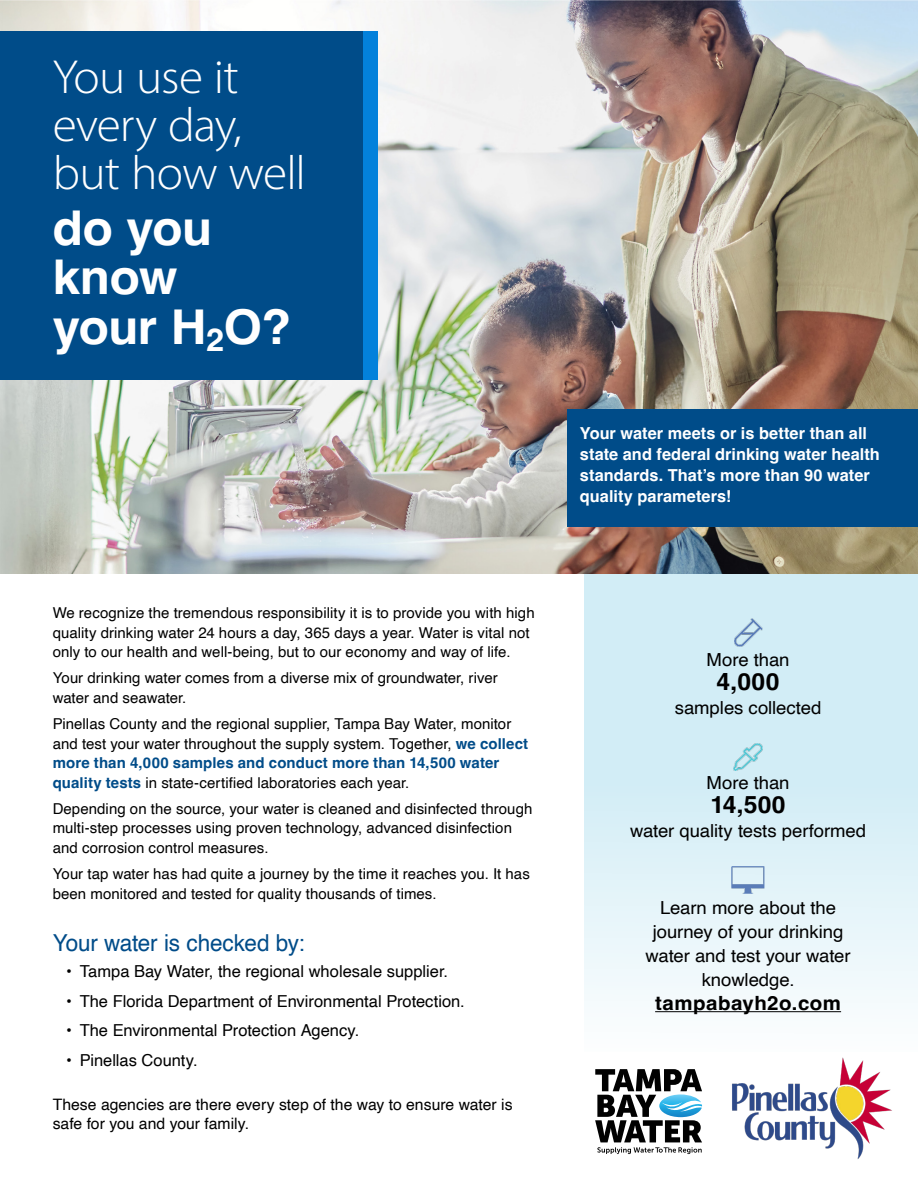
<style>
.page{position:relative;width:918px;height:1188px;background:#fff}
.page>*{position:absolute;margin:0;border:0;box-sizing:border-box;transform-origin:0 0}
.t1{font:300 48px/48px "Myriad Pro";letter-spacing:-.02em;color:#fff}
.t2{font:700 48px/49.5px "Helvetica";letter-spacing:-.01em;color:#fff}
.t3{font:700 24px "Helvetica";letter-spacing:.02em;color:#000}
.t4{font:23.4px "Helvetica";letter-spacing:-.01em;color:#004c89;scale:.96 1}
.t5{font:700 19.5px "Helvetica";letter-spacing:.025em;color:#000;scale:1.05 1}
.t6{font:18px/24px "Helvetica";letter-spacing:-.005em;color:#000;text-align:center}
.t7{font:16.5px "Helvetica";color:#000}
.t8{font:700 16.5px/21px "Helvetica";letter-spacing:.005em;color:#fff}
.t9{font:15.75px/19.5px "Helvetica";color:#000}
.t10{font:15px/19.5px "Helvetica";letter-spacing:.005em;color:#000}
.s1{font-weight:700;color:#004c89}
</style>
<div class="page">
<img style="left:0;top:0;width:918px;height:573px">
<div style="left:584px;top:575px;width:334px;height:477px;background:linear-gradient(to bottom,#c8e9f4,#f4fafc)"></div>
<img style="left:732px;top:867px;width:33px;height:27px">
<img style="left:734px;top:744px;width:28px;height:27px">
<img style="left:734px;top:619px;width:28px;height:27px">
<svg style="left:595px;top:1069px;width:107px;height:85px"></svg>
<div style="left:0;top:31px;width:365px;height:349px;background:#004c89"></div>
<div style="left:364px;top:31px;width:14px;height:349px;background:#0381db"></div>
<div style="left:567px;top:409px;width:351px;height:118px;background:#004c89"></div>
<img style="left:732px;top:1057px;width:160px;height:102px">
<hr style="left:655px;top:1011px;width:186px;height:1px;background:#000">
<h2 class="t1" style="left:53px;top:52px;width:255px">You use it every day, but how well</h2>
<h2 class="t2" style="left:53px;top:209px;width:240px">do you know your H<sub>2</sub>O?</h2>
<h2 class="t10" style="left:53px;top:604px;width:483px">We recognize the tremendous responsibility it is to provide you with high quality drinking water 24 hours a day, 365 days a year. Water is vital not only to our health and well-being, but to our economy and way of life.</h2>
<h2 class="t10" style="left:53px;top:669px;width:447px">Your drinking water comes from a diverse mix of groundwater, river water and seawater.</h2>
<h2 class="t10" style="left:53px;top:715px;width:477px">Pinellas County and the regional supplier, Tampa Bay Water, monitor and test your water throughout the supply system. Together, <span class="s1">we collect more than 4,000 samples and conduct more than 14,500 water quality tests</span> in state-certified laboratories each year.</h2>
<h2 class="t10" style="left:53px;top:799px;width:481px">Depending on the source, your water is cleaned and disinfected through multi-step processes using proven technology, advanced disinfection and corrosion control measures.</h2>
<h2 class="t10" style="left:53px;top:865px;width:479px">Your tap water has had quite a journey by the time it reaches you. It has been monitored and tested for quality thousands of times.</h2>
<h3 class="t4" style="left:53px;top:924px;width:264px">Your water is checked by:</h3>
<p class="t7" style="left:66px;top:958px;width:383px">• Tampa Bay Water, the regional wholesale supplier.</p>
<p class="t7" style="left:66px;top:988px;width:400px">• The Florida Department of Environmental Protection.</p>
<p class="t7" style="left:66px;top:1018px;width:295px">• The Environmental Protection Agency.</p>
<p class="t7" style="left:66px;top:1048px;width:133px">• Pinellas County.</p>
<p class="t9" style="left:53px;top:1095px;width:461px">These agencies are there every step of the way to ensure water is safe for you and your family.</p>
<p class="t8" style="left:580px;top:425px;width:301px">Your water meets or is better than all state and federal drinking water health standards. That’s more than 90 water quality parameters!</p>
<h2 class="t6" style="left:707px;top:648px;width:84px">More than</h2>
<h2 class="t3" style="left:717px;top:667px;width:64px">4,000</h2>
<h2 class="t6" style="left:675px;top:696px;width:148px">samples collected</h2>
<h2 class="t6" style="left:707px;top:771px;width:84px">More than</h2>
<h2 class="t3" style="left:711px;top:790px;width:77px">14,500</h2>
<h2 class="t6" style="left:630px;top:819px;width:238px">water quality tests performed</h2>
<h2 class="t6" style="left:646px;top:896px;width:206px">Learn more about the journey of your drinking water and test your water knowledge.</h2>
<h2 class="t5" style="left:655px;top:991px;width:179px">tampabayh2o.com</h2>
</div>
